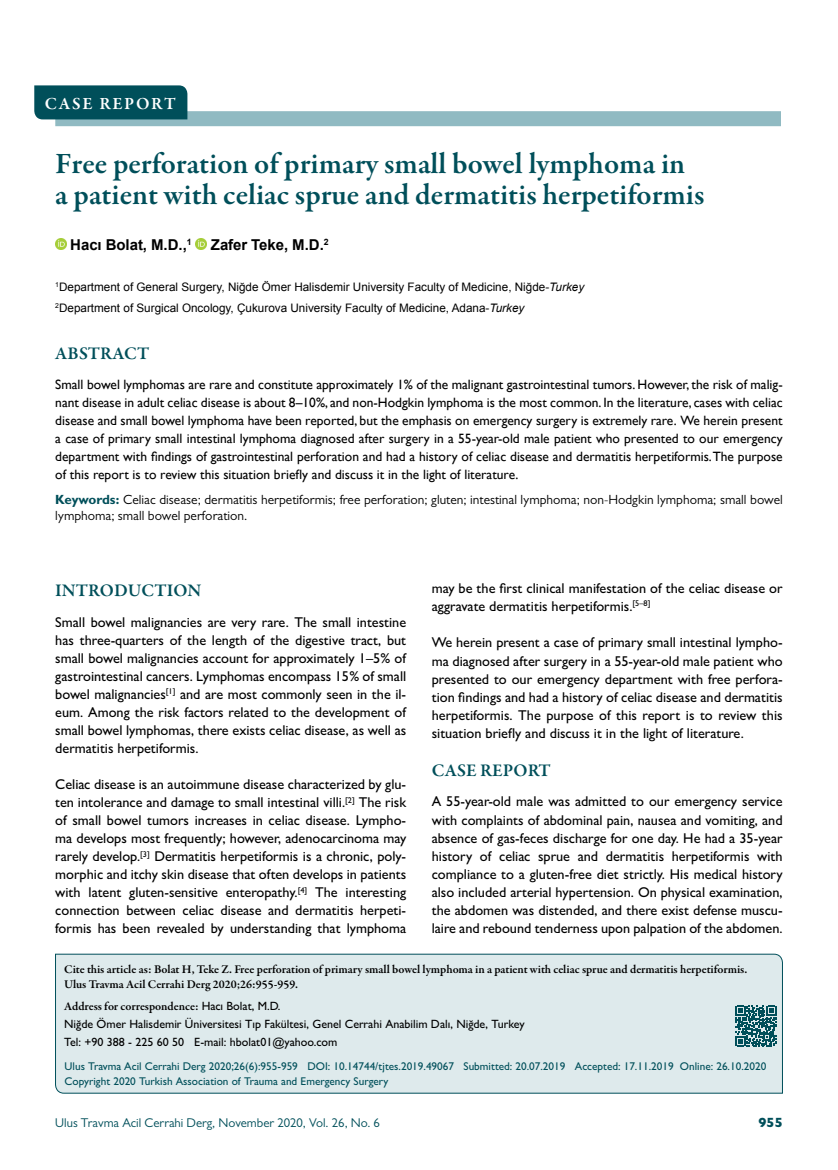
<style>
.page{position:relative;width:838px;height:1170px;background:#fff}
.page>*{position:absolute;margin:0;border:0;box-sizing:border-box;transform-origin:0 0}
.t1{font:600 30px/31.5px "Garamond Premr Pro";color:#004f5a}
.t2{font:600 18px "Garamond Premr Pro";letter-spacing:.005em;color:#004f5a}
.t3{font:600 17.25px "Garamond Premr Pro";letter-spacing:.1em;color:#fff}
.t4{font:700 15px "Arial";letter-spacing:-.005em;color:#000}
.t5{font:500 14.25px/18px "Gill Sans MT Pro";color:#000;text-align:justify}
.t6{font:13.5px/18px "Gill Sans";color:#000;text-align:justify}
.t7{font:800 13.5px "Gill Sans MT Pro";color:#004f5a}
.t8{font:13.35px/15.8px "Gill Sans MT Pro";color:#000}
.t9{font:12.75px "Gill Sans MT Pro";color:#004f5a}
.t10{font:600 12px/15px "Garamond Premr Pro";letter-spacing:-.005em;color:#000}
.t11{font:500 12px/18px "Gill Sans MT Pro";color:#000}
.t12{font:11.7px/21px "Arial";color:#000}
.t13{font:500 11.25px/15px "Gill Sans MT Pro";color:#004f5a}
.s1{font-style:italic}
.s2{font-weight:700;color:#004f5a}
.s3{font-family:"Gill Sans MT Pro";font-weight:500}
</style>
<div class="page">
<div style="left:55px;top:111px;width:726px;height:15px;background:#90bac2"></div>
<svg style="left:55px;top:238px;width:11px;height:11px"></svg>
<svg style="left:196px;top:238px;width:11px;height:11px"></svg>
<div style="left:34px;top:85px;width:153px;height:34px;background:#004f5a"></div>
<div style="left:55px;top:953px;width:728px;height:140px;background:#deeaec"></div>
<svg style="left:735px;top:1005px;width:41px;height:41px;background:#447e86"></svg>
<p class="t3" style="left:45px;top:93px;width:133px">CASE REPORT</p>
<h1 class="t1" style="left:55px;top:148px;width:650px">Free perforation of primary small bowel lymphoma in a patient with celiac sprue and dermatitis herpetiformis</h1>
<p class="t4" style="left:70px;top:234px;width:123px">Hacı Bolat, M.D.,<sup>1</sup></p>
<p class="t4" style="left:211px;top:234px;width:119px">Zafer Teke, M.D.<sup>2</sup></p>
<p class="t12" style="left:55px;top:276px;width:530px"><sup>1</sup>Department of General Surgery, Niğde Ömer Halisdemir University Faculty of Medicine, Niğde-<span class="s1">Turkey<br></span><sup>2</sup>Department of Surgical Oncology, Çukurova University Faculty of Medicine, Adana-<span class="s1">Turkey</span></p>
<p class="t2" style="left:55px;top:342px;width:95px">ABSTRACT</p>
<p class="t6" style="left:55px;top:376px;width:729px">Small bowel lymphomas are rare and constitute approximately 1% of the malignant gastrointestinal tumors. However, the risk of malig&shy;nant disease in adult celiac disease is about 8–10%, and non-Hodgkin lymphoma is the most common. In the literature, cases with celiac disease and small bowel lymphoma have been reported, but the emphasis on emergency surgery is extremely rare. We herein present a case of primary small intestinal lymphoma diagnosed after surgery in a 55-year-old male patient who presented to our emergency department with findings of gastrointestinal perforation and had a history of celiac disease and dermatitis herpetiformis. The purpose of this report is to review this situation briefly and discuss it in the light of literature.</p>
<p class="t8" style="left:55px;top:491px;width:729px"><span class="s2">Keywords:</span> Celiac disease; dermatitis herpetiformis; free perforation; gluten; intestinal lymphoma; non-Hodgkin lymphoma; small bowel lymphoma; small bowel perforation.</p>
<p class="t2" style="left:55px;top:580px;width:148px">INTRODUCTION</p>
<p class="t5" style="left:55px;top:613px;width:352px">Small bowel malignancies are very rare. The small intestine has three-quarters of the length of the digestive tract, but small bowel malignancies account for approximately 1–5% of gastrointestinal cancers. Lymphomas encompass 15% of small bowel malignancies<sup>[1]</sup> and are most commonly seen in the il&shy;eum. Among the risk factors related to the development of small bowel lymphomas, there exists celiac disease, as well as dermatitis herpetiformis.</p>
<p class="t5" style="left:55px;top:775px;width:352px">Celiac disease is an autoimmune disease characterized by glu&shy;ten intolerance and damage to small intestinal villi.<sup>[2]</sup> The risk of small bowel tumors increases in celiac disease. Lympho&shy;ma develops most frequently; however, adenocarcinoma may rarely develop.<sup>[3]</sup> Dermatitis herpetiformis is a chronic, poly&shy;morphic and itchy skin disease that often develops in patients with latent gluten-sensitive enteropathy.<sup>[4]</sup> The interesting connection between celiac disease and dermatitis herpeti&shy;formis has been revealed by understanding that lymphoma</p>
<p class="t5" style="left:432px;top:579px;width:352px">may be the first clinical manifestation of the celiac disease or aggravate dermatitis herpetiformis.<sup>[5–8]</sup></p>
<p class="t5" style="left:432px;top:633px;width:352px">We herein present a case of primary small intestinal lympho&shy;ma diagnosed after surgery in a 55-year-old male patient who presented to our emergency department with free perfora&shy;tion findings and had a history of celiac disease and dermatitis herpetiformis. The purpose of this report is to review this situation briefly and discuss it in the light of literature.</p>
<p class="t2" style="left:432px;top:759px;width:120px">CASE REPORT</p>
<p class="t5" style="left:432px;top:792px;width:352px">A 55-year-old male was admitted to our emergency service with complaints of abdominal pain, nausea and vomiting, and absence of gas-feces discharge for one day. He had a 35-year history of celiac sprue and dermatitis herpetiformis with compliance to a gluten-free diet strictly. His medical history also included arterial hypertension. On physical examination, the abdomen was distended, and there exist defense muscu&shy;laire and rebound tenderness upon palpation of the abdomen.</p>
<p class="t10" style="left:64px;top:962px;width:684px">Cite this article as: Bolat H, Teke Z. Free perforation of primary small bowel lymphoma in a patient with celiac sprue and dermatitis herpetiformis.<br>Ulus Travma Acil Cerrahi Derg 2020;26:955-959.</p>
<p class="t10" style="left:64px;top:999px;width:218px">Address for correspondence: <span class="s3">Hacı Bolat, M.D.</span></p>
<p class="t11" style="left:64px;top:1015px;width:462px">Niğde Ömer Halisdemir Üniversitesi Tıp Fakültesi, Genel Cerrahi Anabilim Dalı, Niğde, Turkey<br>Tel: +90 388 - 225 60 50 E-mail: hbolat01@yahoo.com</p>
<p class="t13" style="left:65px;top:1058px;width:703px">Ulus Travma Acil Cerrahi Derg 2020;26(6):955-959 DOI: 10.14744/tjtes.2019.49067 Submitted: 20.07.2019 Accepted: 17.11.2019 Online: 26.10.2020<br>Copyright 2020 Turkish Association of Trauma and Emergency Surgery</p>
<p class="t9" style="left:55px;top:1115px;width:326px">Ulus Travma Acil Cerrahi Derg, November 2020, Vol. 26, No. 6</p>
<p class="t7" style="left:758px;top:1114px;width:26px">955</p>
</div>
